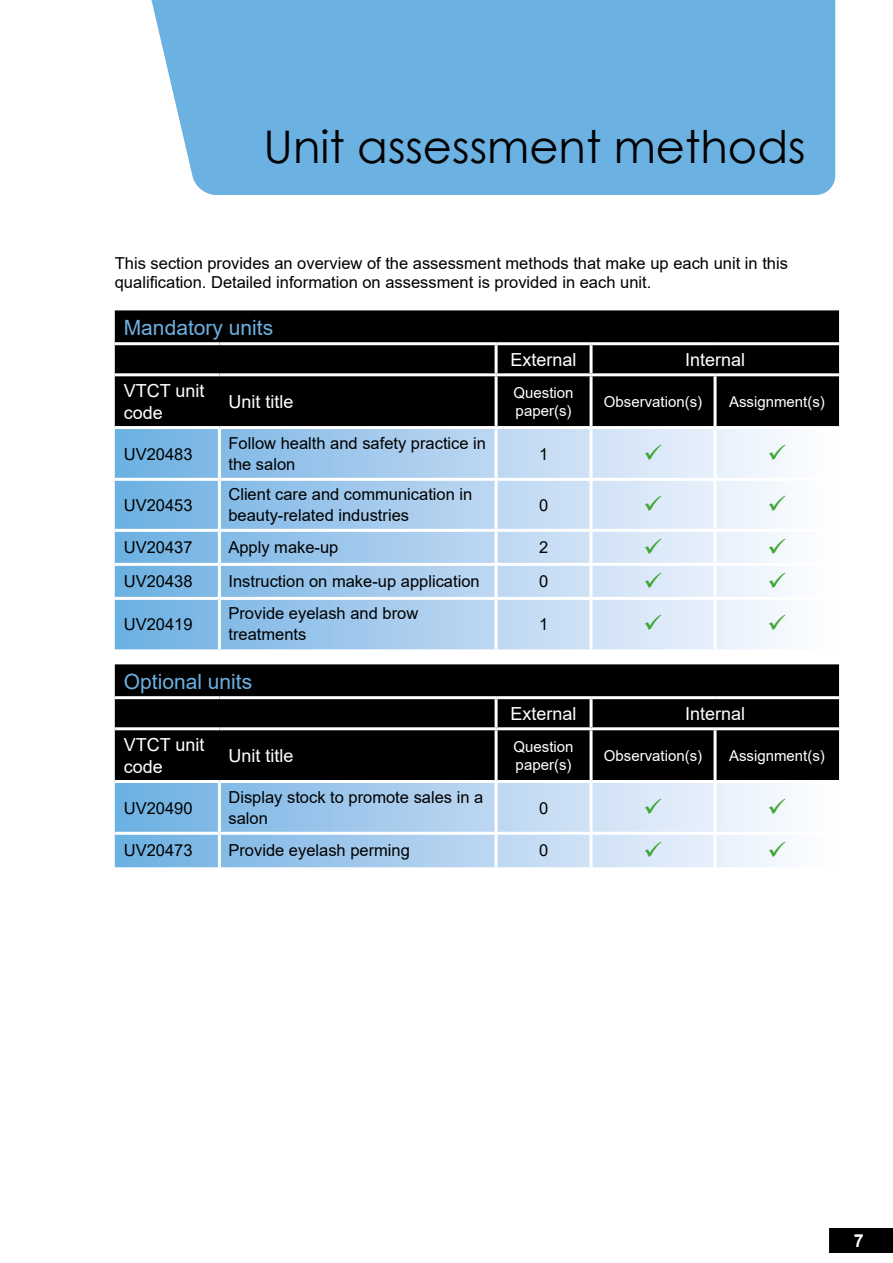
<style>
.page{position:relative;width:893px;height:1263px;background:#fff}
.page>*{position:absolute;margin:0;border:0;box-sizing:border-box;transform-origin:0 0}
.t1{font:45px "Century Gothic";color:#000}
.t2{font:21px "Arial";color:#6bb1e2}
.t3{font:18px/21.6px "Arial";color:#fff}
.t4{font:700 18px "Arial";color:#fff}
.t5{font:16.5px/21px "Arial";color:#000}
.t6{font:15px/18px "Arial";color:#fff}
</style>
<div class="page">
<div style="left:151px;top:0;width:685px;height:195px;background:#6bb1e2"></div>
<div style="left:115px;top:310px;width:724px;height:116px;background:#000"></div>
<svg style="left:115px;top:429px;width:671px;height:220px;background:#b1d2ef"></svg>
<hr style="left:218px;top:429px;width:3px;height:49px;background:#fff">
<hr style="left:495px;top:429px;width:3px;height:49px;background:#fff">
<hr style="left:590px;top:429px;width:3px;height:49px;background:#fff">
<hr style="left:714px;top:429px;width:3px;height:49px;background:#fff">
<hr style="left:115px;top:478px;width:104px;height:3px;background:#fff">
<hr style="left:219px;top:478px;width:277px;height:3px;background:#fff">
<hr style="left:218px;top:481px;width:3px;height:48px;background:#fff">
<hr style="left:496px;top:478px;width:95px;height:3px;background:#fff">
<hr style="left:495px;top:481px;width:3px;height:48px;background:#fff">
<hr style="left:591px;top:478px;width:124px;height:3px;background:#fff">
<hr style="left:590px;top:481px;width:3px;height:48px;background:#fff">
<hr style="left:715px;top:478px;width:124px;height:3px;background:#fff">
<hr style="left:714px;top:481px;width:3px;height:48px;background:#fff">
<hr style="left:115px;top:529px;width:104px;height:3px;background:#fff">
<hr style="left:219px;top:529px;width:277px;height:3px;background:#fff">
<hr style="left:218px;top:532px;width:3px;height:31px;background:#fff">
<hr style="left:496px;top:529px;width:95px;height:3px;background:#fff">
<hr style="left:495px;top:532px;width:3px;height:31px;background:#fff">
<hr style="left:591px;top:529px;width:124px;height:3px;background:#fff">
<hr style="left:590px;top:532px;width:3px;height:31px;background:#fff">
<hr style="left:715px;top:529px;width:124px;height:3px;background:#fff">
<hr style="left:714px;top:532px;width:3px;height:31px;background:#fff">
<hr style="left:115px;top:563px;width:104px;height:3px;background:#fff">
<hr style="left:219px;top:563px;width:277px;height:3px;background:#fff">
<hr style="left:218px;top:566px;width:3px;height:31px;background:#fff">
<hr style="left:496px;top:563px;width:95px;height:3px;background:#fff">
<hr style="left:495px;top:566px;width:3px;height:31px;background:#fff">
<hr style="left:591px;top:563px;width:124px;height:3px;background:#fff">
<hr style="left:590px;top:566px;width:3px;height:31px;background:#fff">
<hr style="left:715px;top:563px;width:124px;height:3px;background:#fff">
<hr style="left:714px;top:566px;width:3px;height:31px;background:#fff">
<hr style="left:115px;top:597px;width:104px;height:3px;background:#fff">
<hr style="left:219px;top:597px;width:277px;height:3px;background:#fff">
<hr style="left:218px;top:600px;width:3px;height:49px;background:#fff">
<hr style="left:496px;top:597px;width:95px;height:3px;background:#fff">
<hr style="left:495px;top:600px;width:3px;height:49px;background:#fff">
<hr style="left:591px;top:597px;width:124px;height:3px;background:#fff">
<hr style="left:590px;top:600px;width:3px;height:49px;background:#fff">
<hr style="left:715px;top:597px;width:124px;height:3px;background:#fff">
<hr style="left:714px;top:600px;width:3px;height:49px;background:#fff">
<hr style="left:115px;top:342px;width:104px;height:3px;background:#fff">
<hr style="left:219px;top:342px;width:277px;height:3px;background:#fff">
<hr style="left:496px;top:342px;width:95px;height:3px;background:#fff">
<hr style="left:591px;top:342px;width:124px;height:3px;background:#fff">
<hr style="left:715px;top:342px;width:124px;height:3px;background:#fff">
<hr style="left:115px;top:373px;width:104px;height:3px;background:#fff">
<hr style="left:219px;top:373px;width:277px;height:3px;background:#fff">
<hr style="left:496px;top:373px;width:95px;height:3px;background:#fff">
<hr style="left:591px;top:373px;width:124px;height:3px;background:#fff">
<hr style="left:715px;top:373px;width:124px;height:3px;background:#fff">
<hr style="left:590px;top:345px;width:3px;height:28px;background:#fff">
<hr style="left:590px;top:376px;width:3px;height:50px;background:#fff">
<hr style="left:495px;top:345px;width:3px;height:28px;background:#fff">
<hr style="left:495px;top:376px;width:3px;height:50px;background:#fff">
<hr style="left:714px;top:376px;width:3px;height:50px;background:#fff">
<div style="left:115px;top:664px;width:724px;height:116px;background:#000"></div>
<svg style="left:115px;top:783px;width:671px;height:84px;background:#b1d2ef"></svg>
<hr style="left:218px;top:783px;width:3px;height:49px;background:#fff">
<hr style="left:495px;top:783px;width:3px;height:49px;background:#fff">
<hr style="left:590px;top:783px;width:3px;height:49px;background:#fff">
<hr style="left:714px;top:783px;width:3px;height:49px;background:#fff">
<hr style="left:115px;top:832px;width:104px;height:3px;background:#fff">
<hr style="left:219px;top:832px;width:277px;height:3px;background:#fff">
<hr style="left:218px;top:835px;width:3px;height:32px;background:#fff">
<hr style="left:496px;top:832px;width:95px;height:3px;background:#fff">
<hr style="left:495px;top:835px;width:3px;height:32px;background:#fff">
<hr style="left:591px;top:832px;width:124px;height:3px;background:#fff">
<hr style="left:590px;top:835px;width:3px;height:32px;background:#fff">
<hr style="left:715px;top:832px;width:124px;height:3px;background:#fff">
<hr style="left:714px;top:835px;width:3px;height:32px;background:#fff">
<hr style="left:115px;top:696px;width:104px;height:3px;background:#fff">
<hr style="left:219px;top:696px;width:277px;height:3px;background:#fff">
<hr style="left:496px;top:696px;width:95px;height:3px;background:#fff">
<hr style="left:591px;top:696px;width:124px;height:3px;background:#fff">
<hr style="left:715px;top:696px;width:124px;height:3px;background:#fff">
<hr style="left:115px;top:727px;width:104px;height:3px;background:#fff">
<hr style="left:219px;top:727px;width:277px;height:3px;background:#fff">
<hr style="left:496px;top:727px;width:95px;height:3px;background:#fff">
<hr style="left:591px;top:727px;width:124px;height:3px;background:#fff">
<hr style="left:715px;top:727px;width:124px;height:3px;background:#fff">
<hr style="left:590px;top:699px;width:3px;height:28px;background:#fff">
<hr style="left:590px;top:730px;width:3px;height:50px;background:#fff">
<hr style="left:495px;top:699px;width:3px;height:28px;background:#fff">
<hr style="left:495px;top:730px;width:3px;height:50px;background:#fff">
<hr style="left:714px;top:730px;width:3px;height:50px;background:#fff">
<div style="left:829px;top:1228px;width:64px;height:25px;background:#000"></div>
<svg style="left:645px;top:444px;width:17px;height:16px"></svg>
<svg style="left:769px;top:444px;width:17px;height:16px"></svg>
<svg style="left:645px;top:495px;width:17px;height:16px"></svg>
<svg style="left:769px;top:495px;width:17px;height:16px"></svg>
<svg style="left:645px;top:538px;width:17px;height:16px"></svg>
<svg style="left:769px;top:538px;width:17px;height:16px"></svg>
<svg style="left:645px;top:572px;width:17px;height:16px"></svg>
<svg style="left:769px;top:572px;width:17px;height:16px"></svg>
<svg style="left:645px;top:614px;width:17px;height:16px"></svg>
<svg style="left:769px;top:614px;width:17px;height:16px"></svg>
<svg style="left:645px;top:798px;width:17px;height:16px"></svg>
<svg style="left:769px;top:798px;width:17px;height:16px"></svg>
<svg style="left:645px;top:841px;width:17px;height:15px"></svg>
<svg style="left:769px;top:841px;width:17px;height:15px"></svg>
<h1 class="t1" style="left:264px;top:116px;width:544px">Unit assessment methods</h1>
<p class="t5" style="left:115px;top:253px;width:675px;line-height:19.8px">This section provides an overview of the assessment methods that make up each unit in this qualification. Detailed information on assessment is provided in each unit.</p>
<p class="t2" style="left:124px;top:313px;width:151px">Mandatory units</p>
<p class="t3" style="left:511px;top:349px;width:68px">External</p>
<p class="t3" style="left:685px;top:349px;width:62px">Internal</p>
<p class="t3" style="left:124px;top:380px;width:82px">VTCT unit code</p>
<p class="t3" style="left:228px;top:390px;width:67px">Unit title</p>
<p class="t6" style="left:514px;top:383px;width:62px">Question paper(s)</p>
<p class="t6" style="left:604px;top:392px;width:100px">Observation(s)</p>
<p class="t6" style="left:729px;top:392px;width:97px">Assignment(s)</p>
<p class="t5" style="left:124px;top:443px;width:70px">UV20483</p>
<p class="t5" style="left:228px;top:433px;width:259px">Follow health and safety practice in the salon</p>
<p class="t5" style="left:539px;top:443px;width:11px">1</p>
<p class="t5" style="left:124px;top:494px;width:70px">UV20453</p>
<p class="t5" style="left:228px;top:484px;width:245px">Client care and communication in beauty-related industries</p>
<p class="t5" style="left:539px;top:494px;width:11px">0</p>
<p class="t5" style="left:124px;top:537px;width:70px">UV20437</p>
<p class="t5" style="left:228px;top:537px;width:112px">Apply make-up</p>
<p class="t5" style="left:539px;top:537px;width:11px">2</p>
<p class="t5" style="left:124px;top:571px;width:70px">UV20438</p>
<p class="t5" style="left:228px;top:571px;width:253px">Instruction on make-up application</p>
<p class="t5" style="left:539px;top:571px;width:11px">0</p>
<p class="t5" style="left:124px;top:613px;width:70px">UV20419</p>
<p class="t5" style="left:228px;top:603px;width:191px">Provide eyelash and brow treatments</p>
<p class="t5" style="left:539px;top:613px;width:11px">1</p>
<p class="t2" style="left:124px;top:667px;width:130px">Optional units</p>
<p class="t3" style="left:511px;top:702px;width:68px">External</p>
<p class="t3" style="left:685px;top:702px;width:62px">Internal</p>
<p class="t3" style="left:124px;top:734px;width:82px">VTCT unit code</p>
<p class="t3" style="left:228px;top:744px;width:67px">Unit title</p>
<p class="t6" style="left:514px;top:737px;width:62px">Question paper(s)</p>
<p class="t6" style="left:604px;top:746px;width:100px">Observation(s)</p>
<p class="t6" style="left:729px;top:746px;width:97px">Assignment(s)</p>
<p class="t5" style="left:124px;top:797px;width:70px">UV20490</p>
<p class="t5" style="left:228px;top:787px;width:256px">Display stock to promote sales in a salon</p>
<p class="t5" style="left:539px;top:797px;width:11px">0</p>
<p class="t5" style="left:124px;top:840px;width:70px">UV20473</p>
<p class="t5" style="left:228px;top:840px;width:183px">Provide eyelash perming</p>
<p class="t5" style="left:539px;top:840px;width:11px">0</p>
<p class="t4" style="left:854px;top:1228px;width:12px">7</p>
</div>
